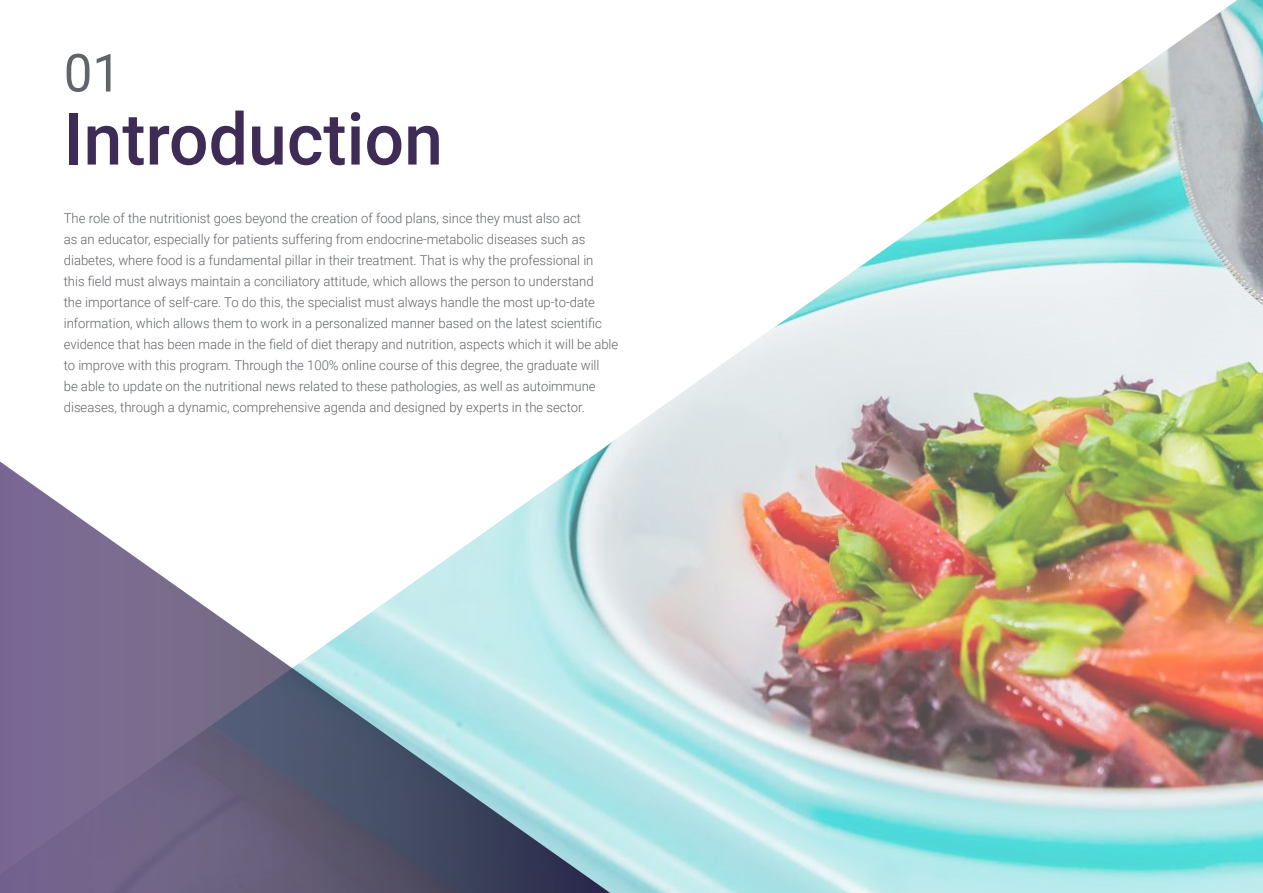
<style>
.page{position:relative;width:1263px;height:893px;background:#fff}
.page>*{position:absolute;margin:0;border:0;box-sizing:border-box;transform-origin:0 0}
.t1{font:500 72px "Roboto";color:#3e2b56}
.t2{font:52.5px "Roboto";color:#61646a}
.t3{font:300 13.5px/21px "Roboto";color:#61646a}
</style>
<div class="page">
<img style="left:606px;top:0;width:657px;height:893px">
<svg style="left:0;top:446px;width:640px;height:447px"></svg>
<h2 class="t2" style="left:64px;top:36px;width:59px">01</h2>
<h1 class="t1" style="left:64px;top:89px;width:381px">Introduction</h1>
<p class="t3" style="left:64px;top:207px;width:556px">The role of the nutritionist goes beyond the creation of food plans, since they must also act<br>as an educator, especially for patients suffering from endocrine-metabolic diseases such as diabetes, where food is a fundamental pillar in their treatment. That is why the professional in<br>this field must always maintain a conciliatory attitude, which allows the person to understand<br>the importance of self-care. To do this, the specialist must always handle the most up-to-date information, which allows them to work in a personalized manner based on the latest scientific evidence that has been made in the field of diet therapy and nutrition, aspects which it will be able to improve with this program. Through the 100% online course of this degree, the graduate will<br>be able to update on the nutritional news related to these pathologies, as well as autoimmune diseases, through a dynamic, comprehensive agenda and designed by experts in the sector.</p>
</div>
